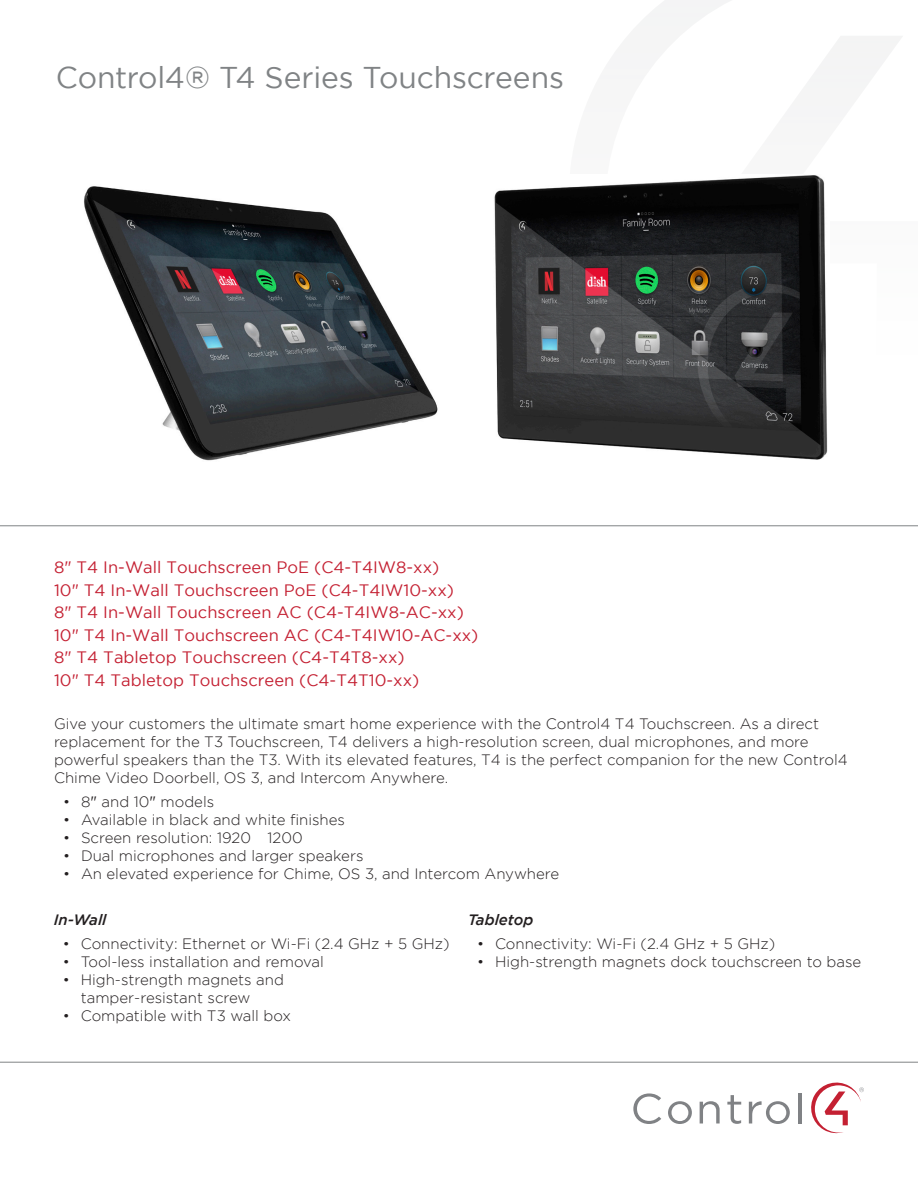
<style>
.page{position:relative;width:918px;height:1188px;background:#fff}
.page>*{position:absolute;margin:0;border:0;box-sizing:border-box;transform-origin:0 0}
.Grey_title{font:30px "Gotham";letter-spacing:-.005em;color:#808385}
.Red_Subtitle{font:16.5px "Gotham";color:#c42032}
.Body_copy{font:300 15px/18px "Gotham";color:#231f20}
.Heading2{font:italic 500 15px "Gotham";color:#231f20}
.s1{font-weight:400}
</style>
<div class="page">
<svg style="left:633px;top:1093px;width:28px;height:31px"></svg>
<svg style="left:668px;top:1101px;width:24px;height:23px"></svg>
<svg style="left:700px;top:1101px;width:20px;height:22px"></svg>
<svg style="left:727px;top:1095px;width:14px;height:29px"></svg>
<svg style="left:749px;top:1101px;width:41px;height:23px"></svg>
<hr style="left:798px;top:1093px;width:3px;height:30px;background:#808285">
<svg style="left:811px;top:1082px;width:53px;height:52px"></svg>
<hr style="left:0;top:1062px;width:918px;height:1px;background:#808385">
<svg style="left:637px;top:0;width:265px;height:88px"></svg>
<hr style="left:0;top:526px;width:918px;height:1px;background:#808385">
<img style="left:84px;top:186px;width:354px;height:275px">
<img style="left:494px;top:175px;width:334px;height:285px">
<p class="Grey_title" style="left:56px;top:60px;width:510px">Control4® T4 Series Touchscreens</p>
<p class="Red_Subtitle" style="left:54px;top:558px;width:387px">8" T4 In-Wall Touchscreen PoE (C4-T4IW8-xx)</p>
<p class="Red_Subtitle" style="left:54px;top:581px;width:402px">10" T4 In-Wall Touchscreen PoE (C4-T4IW10-xx)</p>
<p class="Red_Subtitle" style="left:54px;top:603px;width:411px">8" T4 In-Wall Touchscreen AC (C4-T4IW8-AC-xx)</p>
<p class="Red_Subtitle" style="left:54px;top:626px;width:426px">10" T4 In-Wall Touchscreen AC (C4-T4IW10-AC-xx)</p>
<p class="Red_Subtitle" style="left:54px;top:648px;width:352px">8" T4 Tabletop Touchscreen (C4-T4T8-xx)</p>
<p class="Red_Subtitle" style="left:54px;top:671px;width:367px">10" T4 Tabletop Touchscreen (C4-T4T10-xx)</p>
<p class="Body_copy" style="left:54px;top:714px;width:795px">Give your customers the ultimate smart home experience with the Control4 T4 Touchscreen. As a direct replacement for the T3 Touchscreen, T4 delivers a high-resolution screen, dual microphones, and more powerful speakers than the T3. With its elevated features, T4 is the perfect companion for the new Control4<br>Chime Video Doorbell, OS 3, and Intercom Anywhere.</p>
<p class="Body_copy" style="left:63px;top:793px;width:153px">• 8<span class="s1">"</span> and 10<span class="s1">"</span> models</p>
<p class="Body_copy" style="left:63px;top:811px;width:284px">• Available in black and white finishes</p>
<p class="Body_copy" style="left:63px;top:829px;width:241px">• Screen resolution: 1920 × 1200</p>
<p class="Body_copy" style="left:63px;top:847px;width:302px">• Dual microphones and larger speakers</p>
<p class="Body_copy" style="left:63px;top:865px;width:498px">• An elevated experience for Chime, OS 3, and Intercom Anywhere</p>
<p class="Heading2" style="left:54px;top:911px;width:54px">In-Wall</p>
<p class="Body_copy" style="left:63px;top:934px;width:388px">• Connectivity: Ethernet or Wi-Fi (2.4 GHz + 5 GHz)</p>
<p class="Body_copy" style="left:63px;top:952px;width:263px">• Tool-less installation and removal</p>
<p class="Body_copy" style="left:81px;top:970px;width:205px;text-indent:-18px">• High-strength magnets and tamper-resistant screw</p>
<p class="Body_copy" style="left:63px;top:1006px;width:230px">• Compatible with T3 wall box</p>
<p class="Heading2" style="left:468px;top:911px;width:67px">Tabletop</p>
<p class="Body_copy" style="left:477px;top:934px;width:300px">• Connectivity: Wi-Fi (2.4 GHz + 5 GHz)</p>
<p class="Body_copy" style="left:477px;top:952px;width:386px">• High-strength magnets dock touchscreen to base</p>
</div>
